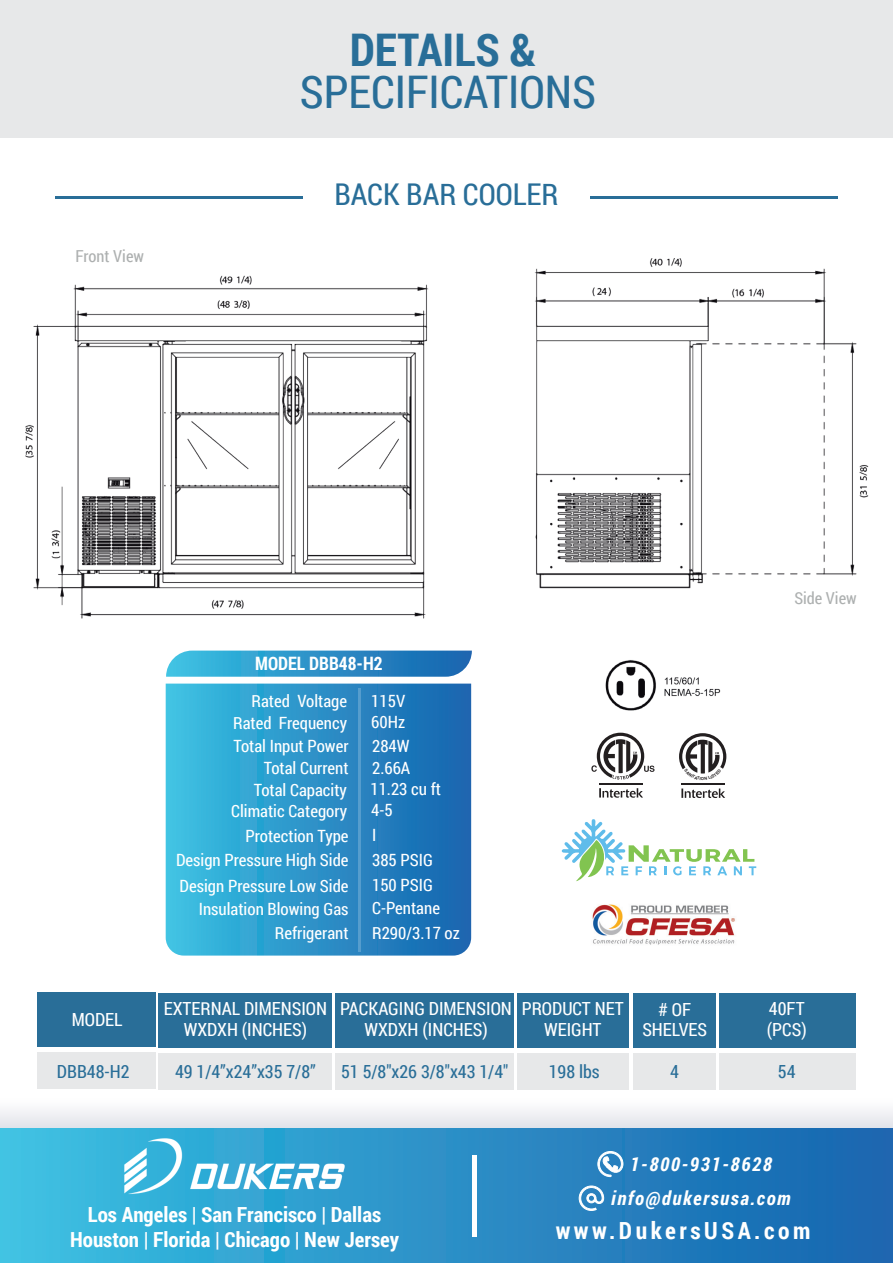
<style>
.page{position:relative;width:893px;height:1263px;background:#fff}
.page>*{position:absolute;margin:0;border:0;box-sizing:border-box;transform-origin:0 0}
.t1{font:45px "Roboto Condensed";color:#296e98}
.t2{font:700 45px "Roboto Condensed";color:#296e98}
.t3{font:30px "Roboto Condensed";color:#296e98}
.t4{font:700 23.55px "Roboto Condensed";letter-spacing:.15em;color:#fff}
.t5{font:700 20.85px/24.9px "Roboto Condensed";color:#fff;text-align:center}
.t6{font:italic 700 19.2px/33.9px "Roboto Condensed";letter-spacing:.08em;color:#fff;text-align:center}
.t7{font:700 18.45px "Roboto Condensed";color:#fff;scale:.96 1}
.t8{font:18px/20.7px "Roboto Condensed";color:#fff;text-align:center}
.t9{font:18px "Roboto Condensed";color:#296e98}
.t10{font:16.95px/25.3px "Roboto Condensed";color:#fff}
.t11{font:16.5px "Roboto Condensed";color:#adb0b0}
</style>
<div class="page">
<img style="left:25px;top:258px;width:844px;height:361px">
<div style="left:0;top:1097px;width:893px;height:32px;background:linear-gradient(to bottom,#fff,#e1e3ea)"></div>
<div style="left:0;top:1128px;width:893px;height:135px;background:linear-gradient(to right,#3dc0e2,#1863ae)"></div>
<div style="left:472px;top:1155px;width:5px;height:82px;background:#fff"></div>
<svg style="left:597px;top:1151px;width:26px;height:26px"></svg>
<svg style="left:578px;top:1185px;width:26px;height:26px"></svg>
<img style="left:117px;top:1128px;width:235px;height:75px">
<div style="left:0;top:0;width:893px;height:138px;background:#e7e8e9"></div>
<svg style="left:591px;top:733px;width:63px;height:46px"></svg>
<svg style="left:599px;top:788px;width:44px;height:10px"></svg>
<hr style="left:599px;top:783px;width:44px;height:2px;background:#231f20">
<svg style="left:681px;top:788px;width:44px;height:10px"></svg>
<hr style="left:681px;top:784px;width:44px;height:1px;background:#231f20">
<svg style="left:562px;top:819px;width:194px;height:62px"></svg>
<img style="left:605px;top:660px;width:116px;height:51px">
<div style="left:517px;top:993px;width:112px;height:54px;background:#296e98"></div>
<div style="left:158px;top:993px;width:174px;height:54px;background:#296e98"></div>
<div style="left:335px;top:993px;width:179px;height:54px;background:#296e98"></div>
<div style="left:158px;top:1053px;width:174px;height:36px;background:#e7e8e9"></div>
<div style="left:335px;top:1053px;width:179px;height:36px;background:#e7e8e9"></div>
<div style="left:517px;top:1053px;width:112px;height:36px;background:#e7e8e9"></div>
<div style="left:37px;top:992px;width:118px;height:55px;background:#296e98"></div>
<div style="left:37px;top:1053px;width:118px;height:36px;background:#e7e8e9"></div>
<div style="left:633px;top:993px;width:83px;height:54px;background:#296e98"></div>
<div style="left:633px;top:1053px;width:83px;height:36px;background:#e7e8e9"></div>
<div style="left:719px;top:993px;width:137px;height:54px;background:#296e98"></div>
<div style="left:719px;top:1053px;width:137px;height:36px;background:#e7e8e9"></div>
<hr style="left:55px;top:196px;width:248px;height:2px;background:#296e98">
<hr style="left:590px;top:196px;width:248px;height:2px;background:#296e98">
<svg style="left:166px;top:684px;width:305px;height:271px;background:#2b91c8"></svg>
<svg style="left:166px;top:651px;width:306px;height:26px;background:#3496ca"></svg>
<hr style="left:358px;top:688px;width:3px;height:264px;background:#fff">
<img style="left:592px;top:904px;width:143px;height:41px">
<svg style="left:679px;top:733px;width:47px;height:41px"></svg>
<h1 class="t2" style="left:350px;top:18px;width:188px">DETAILS &amp;</h1>
<h1 class="t1" style="left:300px;top:61px;width:298px">SPECIFICATIONS</h1>
<p class="t11" style="left:76px;top:245px;width:70px">Front View</p>
<h2 class="t3" style="left:334px;top:174px;width:226px">BACK BAR COOLER</h2>
<p class="t8" style="left:72px;top:1009px;width:52px">MODEL</p>
<p class="t9" style="left:57px;top:1059px;width:74px">DBB48-H2</p>
<p class="t7" style="left:255px;top:650px;width:134px">MODEL DBB48-H2</p>
<p class="t10" style="left:252px;top:688px;width:97px">Rated Voltage</p>
<p class="t10" style="left:371px;top:687px;width:35px">115V</p>
<p class="t10" style="left:233px;top:733px;width:117px">Total Input Power</p>
<p class="t10" style="left:372px;top:732px;width:39px">284W</p>
<p class="t10" style="left:264px;top:755px;width:86px">Total Current</p>
<p class="t10" style="left:372px;top:754px;width:40px">2.66A</p>
<p class="t10" style="left:231px;top:798px;width:118px">Climatic Category</p>
<p class="t10" style="left:371px;top:797px;width:23px">4-5</p>
<p class="t10" style="left:233px;top:710px;width:116px">Rated Frequency</p>
<p class="t10" style="left:371px;top:709px;width:35px">60Hz</p>
<p class="t10" style="left:254px;top:776px;width:95px">Total Capacity</p>
<p class="t10" style="left:370px;top:776px;width:72px">11.23 cu ft</p>
<p class="t10" style="left:245px;top:822px;width:105px">Protection Type</p>
<p class="t10" style="left:372px;top:822px;width:6px">I</p>
<p class="t10" style="left:176px;top:847px;width:174px">Design Pressure High Side<br>Design Pressure Low Side</p>
<p class="t10" style="left:372px;top:846px;width:62px">385 PSIG</p>
<p class="t10" style="left:372px;top:872px;width:62px">150 PSIG</p>
<p class="t10" style="left:199px;top:896px;width:151px">Insulation Blowing Gas</p>
<p class="t10" style="left:372px;top:895px;width:69px">C-Pentane</p>
<p class="t10" style="left:275px;top:920px;width:75px">Refrigerant</p>
<p class="t10" style="left:372px;top:920px;width:89px">R290/3.17 oz</p>
<p class="t8" style="left:164px;top:998px;width:165px">EXTERNAL DIMENSION<br>WXDXH (INCHES)</p>
<p class="t8" style="left:522px;top:998px;width:104px">PRODUCT NET<br>WEIGHT</p>
<p class="t9" style="left:175px;top:1059px;width:142px">49 1/4”x24”x35 7/8”</p>
<p class="t8" style="left:340px;top:998px;width:173px">PACKAGING DIMENSION<br>WXDXH (INCHES)</p>
<p class="t9" style="left:341px;top:1059px;width:169px">51 5/8"x26 3/8"x43 1/4"</p>
<p class="t9" style="left:549px;top:1059px;width:53px">198 lbs</p>
<p class="t8" style="left:642px;top:998px;width:66px"># OF<br>SHELVES</p>
<p class="t9" style="left:670px;top:1059px;width:10px">4</p>
<p class="t11" style="left:794px;top:587px;width:64px">Side View</p>
<p class="t8" style="left:767px;top:998px;width:41px;text-align:left">40FT (PCS)</p>
<p class="t9" style="left:778px;top:1059px;width:19px">54</p>
<p class="t5" style="left:70px;top:1201px;width:330px">Los Angeles | San Francisco | Dallas<br>Houston | Florida | Chicago | New Jersey</p>
<p class="t6" style="left:611px;top:1146px;width:181px">1-800-931-8628 info@dukersusa.com</p>
<h3 class="t4" style="left:556px;top:1214px;width:256px">www.DukersUSA.com</h3>
</div>
